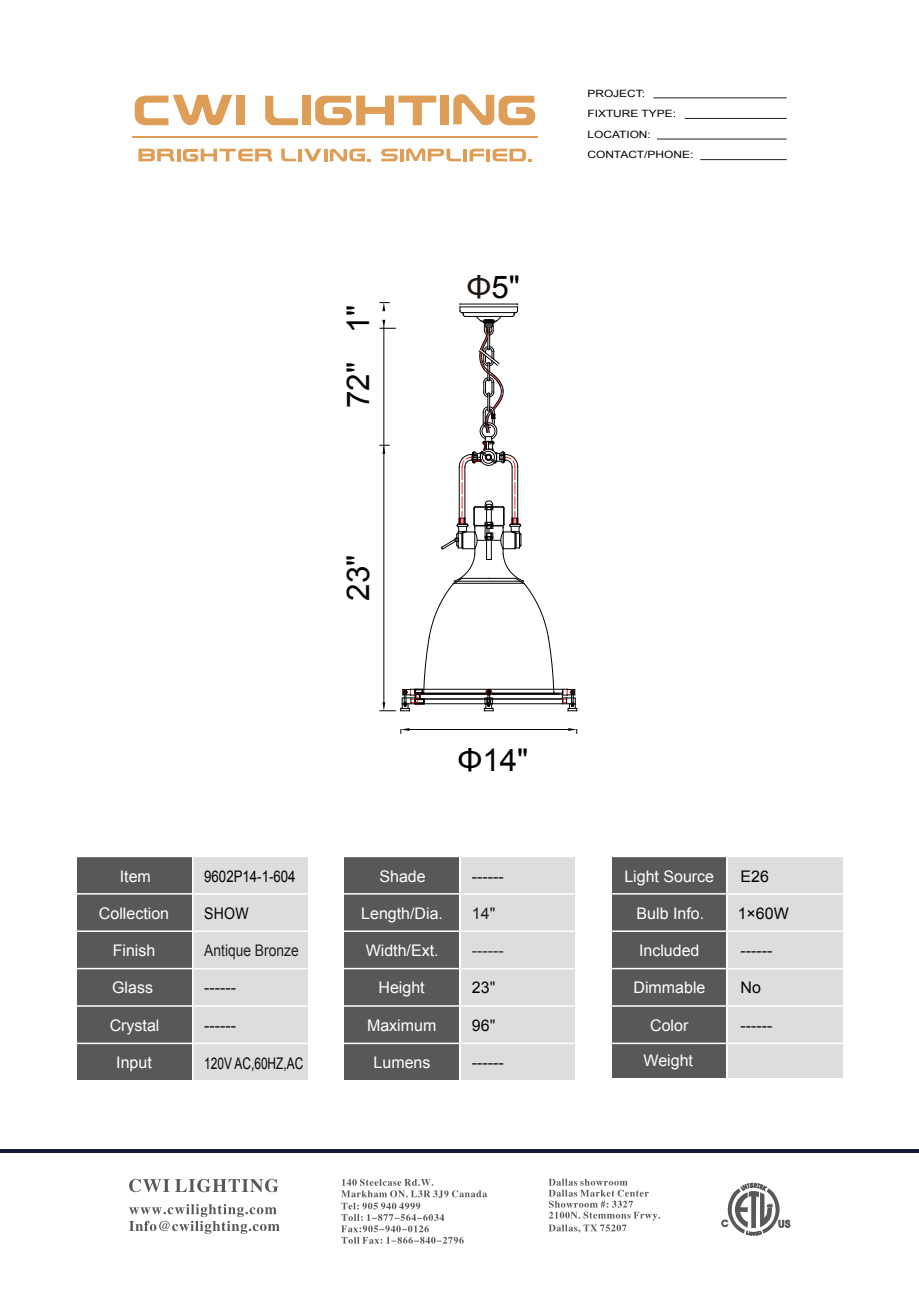
<style>
.page{position:relative;width:919px;height:1289px;background:#fff}
.page>*{position:absolute;margin:0;border:0;box-sizing:border-box;transform-origin:0 0}
.t1{font:31.35px "Arial";color:#030303}
.t2{font:31.35px "Arial";color:#060304}
.t3{font:16.05px "Arial";color:#fff}
.t4{font:16.05px "Arial";color:#030303}
.t5{font:16.05px "Arial";color:#030303;scale:.74 1}
.t6{font:16.05px "Arial";color:#231f20;scale:.86 1}
.t7{font:16.05px "Arial";color:#030303;scale:.83 1}
.t8{font:16.05px "Arial";color:#231f20}
.t9{font:16.05px "Arial";color:#030303;scale:.88 1}
.t10{font:10.05px/20.5px "Arial";color:#030303;scale:1.19 1}
.s1{color:#211814}
.s2{color:#000}
.s3{color:#231f20}
</style>
<div class="page">
<hr style="left:0;top:1149px;width:918px;height:4px;background:#171836">
<div style="left:611px;top:856px;width:115px;height:221px;background:#57585a"></div>
<div style="left:77px;top:856px;width:114px;height:224px;background:#57585a"></div>
<div style="left:344px;top:856px;width:115px;height:224px;background:#57585a"></div>
<div style="left:728px;top:856px;width:114px;height:221px;background:#dcdddf"></div>
<div style="left:193px;top:856px;width:115px;height:224px;background:#dcdddf"></div>
<div style="left:460px;top:856px;width:115px;height:224px;background:#dcdddf"></div>
<hr style="left:76px;top:855px;width:767px;height:2px;background:#fff">
<hr style="left:76px;top:893px;width:767px;height:1px;background:#fff">
<hr style="left:76px;top:930px;width:767px;height:1px;background:#fff">
<hr style="left:76px;top:967px;width:767px;height:2px;background:#fff">
<hr style="left:76px;top:1005px;width:767px;height:1px;background:#fff">
<hr style="left:76px;top:1042px;width:767px;height:2px;background:#fff">
<hr style="left:76px;top:1079px;width:767px;height:2px;background:#fff">
<hr style="left:459px;top:840px;width:2px;height:240px;background:#fff">
<hr style="left:132px;top:136px;width:406px;height:2px;background:#df9e57">
<svg style="left:135px;top:95px;width:97px;height:30px"></svg>
<div style="left:236px;top:96px;width:9px;height:29px;background:#df9e57"></div>
<svg style="left:265px;top:96px;width:33px;height:29px"></svg>
<svg style="left:315px;top:96px;width:121px;height:29px"></svg>
<svg style="left:453px;top:94px;width:82px;height:31px"></svg>
<div style="left:302px;top:96px;width:9px;height:29px;background:#df9e57"></div>
<div style="left:440px;top:96px;width:9px;height:29px;background:#df9e57"></div>
<svg style="left:281px;top:149px;width:15px;height:12px"></svg>
<hr style="left:298px;top:149px;width:4px;height:12px;background:#df9e57">
<svg style="left:381px;top:149px;width:17px;height:12px"></svg>
<hr style="left:400px;top:149px;width:4px;height:12px;background:#df9e57">
<svg style="left:469px;top:149px;width:15px;height:12px"></svg>
<hr style="left:486px;top:149px;width:4px;height:12px;background:#df9e57">
<hr style="left:463px;top:149px;width:4px;height:12px;background:#df9e57">
<svg style="left:492px;top:149px;width:40px;height:12px"></svg>
<svg style="left:304px;top:149px;width:67px;height:12px"></svg>
<svg style="left:406px;top:148px;width:55px;height:13px"></svg>
<svg style="left:138px;top:149px;width:134px;height:13px"></svg>
<hr style="left:653px;top:97px;width:133px;height:1px;background:#231f20">
<hr style="left:684px;top:118px;width:102px;height:1px;background:#231f20">
<hr style="left:657px;top:139px;width:129px;height:1px;background:#231f20">
<hr style="left:700px;top:159px;width:86px;height:1px;background:#231f20">
<svg style="left:721px;top:1182px;width:69px;height:53px"></svg>
<svg style="left:341px;top:1178px;width:146px;height:65px"></svg>
<svg style="left:548px;top:1178px;width:112px;height:54px"></svg>
<svg style="left:129px;top:1178px;width:149px;height:14px"></svg>
<svg style="left:129px;top:1204px;width:150px;height:29px"></svg>
<hr style="left:409px;top:729px;width:159px;height:1px;background:#030303">
<svg style="left:400px;top:728px;width:9px;height:5px"></svg>
<svg style="left:568px;top:728px;width:9px;height:5px"></svg>
<svg style="left:380px;top:302px;width:197px;height:409px"></svg>
<h1 class="t1" style="left:337px;top:408px;width:105px;rotate:-90deg">72" 1"</h1>
<h1 class="t2" style="left:466px;top:266px;width:55px"><span class="s1">Φ</span>5"</h1>
<h1 class="t1" style="left:337px;top:600px;width:47px;rotate:-90deg">23"</h1>
<h1 class="t1" style="left:457px;top:739px;width:72px"><span class="s2">Φ</span>14"</h1>
<p class="t3" style="left:120px;top:865px;width:33px">Item</p>
<p class="t3" style="left:99px;top:903px;width:72px">Collection</p>
<p class="t3" style="left:113px;top:940px;width:44px">Finish</p>
<p class="t3" style="left:112px;top:977px;width:42px">Glass</p>
<p class="t3" style="left:110px;top:1014px;width:51px">Crystal</p>
<p class="t3" style="left:116px;top:1051px;width:37px">Input</p>
<p class="t7" style="left:204px;top:865px;width:111px">9602P14-1-604</p>
<p class="t3" style="left:379px;top:865px;width:48px">Shade</p>
<p class="t3" style="left:361px;top:903px;width:83px">Length/Dia.</p>
<p class="t3" style="left:365px;top:940px;width:74px">Width/Ext.</p>
<p class="t3" style="left:378px;top:977px;width:48px">Height</p>
<p class="t3" style="left:367px;top:1014px;width:71px">Maximum</p>
<p class="t4" style="left:472px;top:865px;width:33px">------</p>
<p class="t8" style="left:472px;top:903px;width:25px">14"</p>
<p class="t9" style="left:204px;top:903px;width:52px">SHOW</p>
<p class="t6" style="left:204px;top:940px;width:111px">Antique Bronze</p>
<p class="t8" style="left:472px;top:940px;width:33px">------</p>
<p class="t4" style="left:472px;top:977px;width:25px">23<span class="s3">"</span></p>
<p class="t4" style="left:472px;top:1014px;width:25px">96<span class="s3">"</span></p>
<p class="t4" style="left:472px;top:1051px;width:33px">------</p>
<p class="t4" style="left:204px;top:977px;width:33px">------</p>
<p class="t4" style="left:204px;top:1014px;width:33px">------</p>
<p class="t5" style="left:204px;top:1052px;width:135px">120V AC,60HZ,AC</p>
<p class="t3" style="left:373px;top:1051px;width:58px">Lumens</p>
<p class="t10" style="left:587px;top:83px;width:90px">PROJECT:<br>FIXTURE TYPE:<br>LOCATION:<br>CONTACT/PHONE:</p>
<p class="t3" style="left:624px;top:865px;width:91px">Light Source</p>
<p class="t3" style="left:636px;top:903px;width:69px">Bulb Info.</p>
<p class="t3" style="left:639px;top:940px;width:62px">Included</p>
<p class="t3" style="left:633px;top:977px;width:73px">Dimmable</p>
<p class="t3" style="left:650px;top:1014px;width:40px">Color</p>
<p class="t3" style="left:643px;top:1049px;width:51px">Weight</p>
<p class="t4" style="left:740px;top:865px;width:30px">E26</p>
<p class="t4" style="left:737px;top:903px;width:53px">1×60W</p>
<p class="t4" style="left:740px;top:940px;width:33px">------</p>
<p class="t4" style="left:740px;top:977px;width:22px">No</p>
<p class="t4" style="left:740px;top:1014px;width:33px">------</p>
</div>
